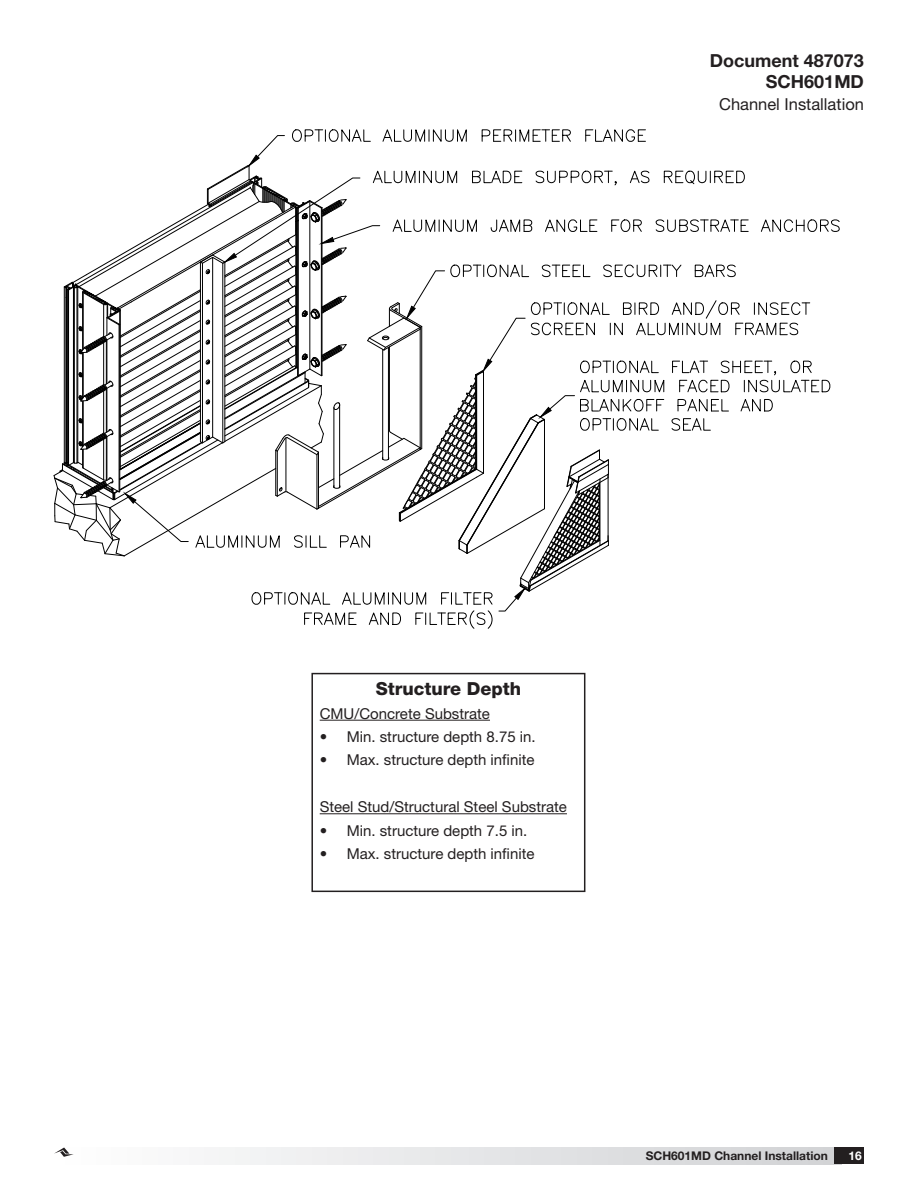
<style>
.page{position:relative;width:918px;height:1188px;background:#fff}
.page>*{position:absolute;margin:0;border:0;box-sizing:border-box;transform-origin:0 0}
.t1{font:700 18px/21.6px "Helvetica Neue LT Std";color:#231f20;text-align:right}
.Sub-Section_Headings{font:800 18px "Helvetica Neue LT Std";color:#231f20}
.t2{font:16.5px "Helvetica Neue LT Std";color:#231f20}
.Body_10_12_55_Roman__05_space_after{font:15px "Helvetica Neue LT Std";color:#231f20}
.t3{font:700 12px "Helvetica Neue LT Std";color:#231f20}
.t4{font:700 12px "Helvetica Neue LT Std";color:#fff}
</style>
<div class="page">
<div style="left:56px;top:1148px;width:785px;height:16px;background:linear-gradient(to right,#fefefe,#d0d2d4)"></div>
<div style="left:834px;top:1148px;width:30px;height:16px;background:#231f20"></div>
<svg style="left:54px;top:1148px;width:20px;height:9px"></svg>
<hr style="left:320px;top:720px;width:170px;height:1px;background:#231f20">
<hr style="left:320px;top:813px;width:247px;height:1px;background:#231f20">
<div style="left:311px;top:673px;width:274px;height:219px;border:2px solid #231f20"></div>
<svg style="left:53px;top:129px;width:787px;height:500px"></svg>
<p class="t1" style="left:710px;top:49px;width:156px">Document 487073<br>SCH601MD</p>
<p class="t2" style="left:719px;top:94px;width:146px">Channel Installation</p>
<p class="Sub-Section_Headings" style="left:376px;top:678px;width:147px">Structure Depth</p>
<p class="Body_10_12_55_Roman__05_space_after" style="left:320px;top:704px;width:172px">CMU/Concrete Substrate</p>
<p class="Body_10_12_55_Roman__05_space_after" style="left:320px;top:728px;width:217px">• Min. structure depth 8.75 in.</p>
<p class="Body_10_12_55_Roman__05_space_after" style="left:320px;top:751px;width:216px">• Max. structure depth infinite</p>
<p class="Body_10_12_55_Roman__05_space_after" style="left:320px;top:798px;width:249px">Steel Stud/Structural Steel Substrate</p>
<p class="Body_10_12_55_Roman__05_space_after" style="left:320px;top:821px;width:209px">• Min. structure depth 7.5 in.</p>
<p class="Body_10_12_55_Roman__05_space_after" style="left:320px;top:845px;width:216px">• Max. structure depth infinite</p>
<p class="t3" style="left:646px;top:1148px;width:184px">SCH601MD Channel Installation</p>
<p class="t4" style="left:849px;top:1148px;width:15px">16</p>
</div>
